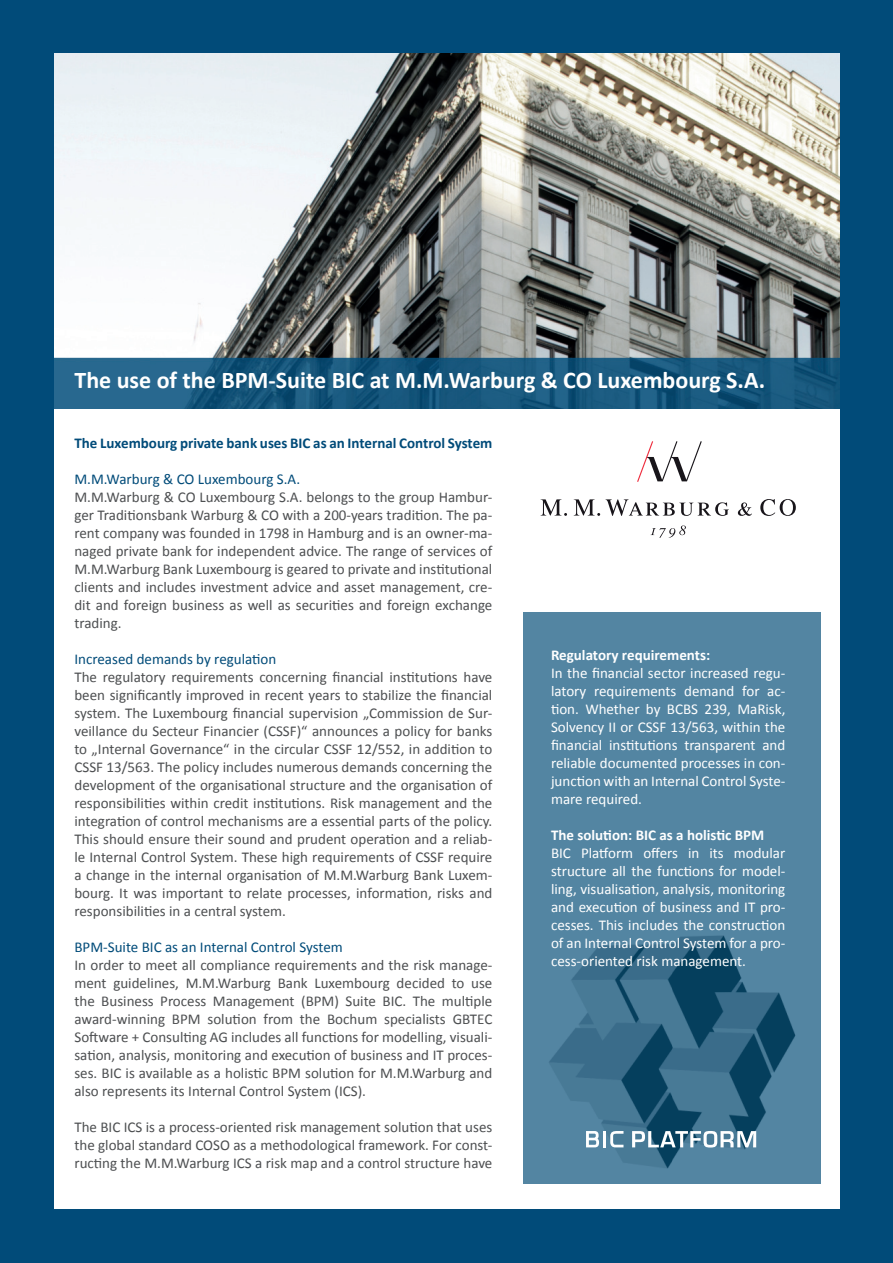
<style>
.page{position:relative;width:893px;height:1263px;background:#fff}
.page>*{position:absolute;margin:0;border:0;box-sizing:border-box;transform-origin:0 0}
.t1{font:700 24px "Calibri";color:#fff}
.t2{font:15px/18px "Calibri";color:#4d4f51;text-align:justify}
.t3{font:15px/18px "Calibri";color:#fff;text-align:justify}
.t4{font:15px "Calibri";color:#014b79}
.t5{font:700 15px "Calibri";color:#014b79}
.t6{font:700 15px "Calibri";color:#fff}
</style>
<div class="page">
<div style="left:0;top:0;width:892px;height:1263px;background:#014b79"></div>
<div style="left:54px;top:408px;width:785px;height:801px;background:#fff"></div>
<img style="left:54px;top:54px;width:785px;height:354px">
<svg style="left:540px;top:441px;width:255px;height:97px"></svg>
<img style="left:523px;top:612px;width:297px;height:571px">
<svg style="left:586px;top:1131px;width:13px;height:16px"></svg>
<hr style="left:603px;top:1131px;width:3px;height:16px;background:#fff">
<svg style="left:610px;top:1131px;width:13px;height:16px"></svg>
<svg style="left:632px;top:1131px;width:124px;height:17px"></svg>
<h1 class="t1" style="left:74px;top:372px;width:692px">The use of the BPM-Suite BIC at M.M.Warburg &amp; CO Luxembourg S.A.</h1>
<p class="t5" style="left:74px;top:438px;width:419px">The Luxembourg private bank uses BIC as an Internal Control System</p>
<p class="t4" style="left:74px;top:473px;width:227px">M.M.Warburg &amp; CO Luxembourg S.A.</p>
<p class="t2" style="left:74px;top:489px;width:419px">M.M.Warburg &amp; CO Luxembourg S.A. belongs to the group Hambur&shy;ger Tradi!onsbank Warburg &amp; CO with a 200-years tradi!on. The pa&shy;rent company was founded in 1798 in Hamburg and is an owner-ma&shy;naged private bank for independent advice. The range of services of M.M.Warburg Bank Luxembourg is geared to private and ins!tu!onal clients and includes investment advice and asset management, cre&shy;dit and foreign business as well as securi!es and foreign exchange trading.</p>
<p class="t4" style="left:74px;top:653px;width:203px">Increased demands by regula!on</p>
<p class="t2" style="left:74px;top:669px;width:419px">The regulatory requirements concerning financial ins!tu!ons have been significantly improved in recent years to stabilize the financial system. The Luxembourg financial supervision „Commission de Sur&shy;veillance du Secteur Financier (CSSF)“ announces a policy for banks to „Internal Governance“ in the circular CSSF 12/552, in addi!on to CSSF 13/563. The policy includes numerous demands concerning the development of the organisa!onal structure and the organisa!on of responsibili!es within credit ins!tu!ons. Risk management and the integra!on of control mechanisms are a essen!al parts of the policy.<br>This should ensure their sound and prudent opera!on and a reliab&shy;le Internal Control System. These high requirements of CSSF require a change in the internal organisa!on of M.M.Warburg Bank Luxem&shy;bourg. It was important to relate processes, informa!on, risks and responsibili!es in a central system.</p>
<p class="t4" style="left:74px;top:941px;width:270px">BPM-Suite BIC as an Internal Control System</p>
<p class="t2" style="left:74px;top:957px;width:419px">In order to meet all compliance requirements and the risk manage&shy;ment guidelines, M.M.Warburg Bank Luxembourg decided to use the Business Process Management (BPM) Suite BIC. The mul!ple award-winning BPM solu!on from the Bochum specialists GBTEC So#ware + Consul!ng AG includes all func!ons for modelling, visuali&shy;sa!on, analysis, monitoring and execu!on of business and IT proces&shy;ses. BIC is available as a holis!c BPM solu!on for M.M.Warburg and also represents its Internal Control System (ICS).</p>
<p class="t2" style="left:74px;top:1119px;width:419px">The BIC ICS is a process-oriented risk management solu!on that uses the global standard COSO as a methodological framework. For const&shy;ruc!ng the M.M.Warburg ICS a risk map and a control structure have</p>
<p class="t6" style="left:551px;top:649px;width:161px">Regulatory requirements:</p>
<p class="t3" style="left:551px;top:665px;width:236px">In the financial sector increased regu&shy;latory requirements demand for ac-!on. Whether by BCBS 239, MaRisk, Solvency II or CSSF 13/563, within the financial ins!tu!ons transparent and reliable documented processes in con&shy;junc!on with an Internal Control Syste&shy;mare required.</p>
<p class="t6" style="left:551px;top:829px;width:215px">The solu!on: BIC as a holis!c BPM</p>
<p class="t3" style="left:551px;top:845px;width:236px">BIC Pla$orm offers in its modular structure all the func!ons for model&shy;ling, visualisa!on, analysis, monitoring and execu!on of business and IT pro&shy;cesses. This includes the construc!on of an Internal Control System for a pro&shy;cess-oriented risk management.</p>
</div>
